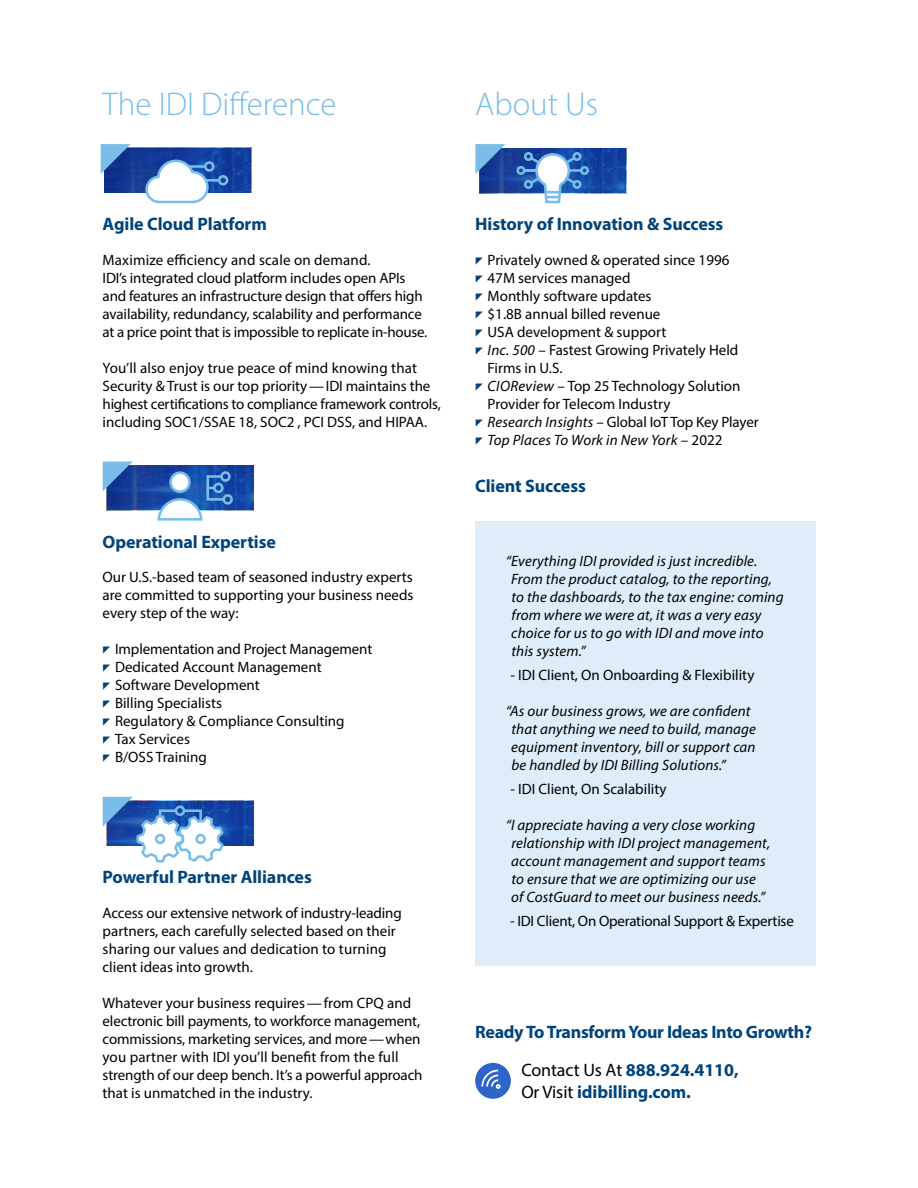
<style>
.page{position:relative;width:918px;height:1188px;background:#fff}
.page>*{position:absolute;margin:0;border:0;box-sizing:border-box;transform-origin:0 0}
.Section_Head{font:300 33px "Myriad Pro";color:#79bde8}
.subhead_2{font:700 18px/21.6px "Myriad Pro";letter-spacing:-.005em;color:#00447c}
.text{font:15px/18px "Myriad Pro";color:#000}
.text-2{font:italic 15px/18px "Myriad Pro";letter-spacing:.01em;color:#000}
.s1{font-style:italic}
.s2{font-style:normal}
.s3{font-weight:400;color:#000}
</style>
<div class="page">
<img style="left:105px;top:148px;width:146px;height:45px">
<img style="left:107px;top:465px;width:146px;height:45px">
<img style="left:225px;top:801px;width:28px;height:45px">
<div style="left:475px;top:521px;width:340px;height:445px;background:#dfecf9"></div>
<div style="left:475px;top:1063px;width:36px;height:36px;background:#2e65c9;border-radius:50%"></div>
<svg style="left:481px;top:1070px;width:20px;height:19px"></svg>
<svg style="left:101px;top:144px;width:30px;height:30px"></svg>
<hr style="left:196px;top:179px;width:23px;height:3px;background:#79bde8">
<div style="left:218px;top:175px;width:10px;height:11px;border:3px solid #79bde8;border-radius:50%"></div>
<div style="left:204px;top:161px;width:11px;height:11px;border:3px solid #79bde8;border-radius:50%"></div>
<svg style="left:144px;top:158px;width:66px;height:46px"></svg>
<svg style="left:169px;top:471px;width:22px;height:22px"></svg>
<svg style="left:156px;top:474px;width:70px;height:47px"></svg>
<div style="left:213px;top:483px;width:11px;height:10px;border:3px solid #79bde8;border-radius:50%"></div>
<div style="left:220px;top:471px;width:11px;height:11px;border:3px solid #79bde8;border-radius:50%"></div>
<div style="left:222px;top:494px;width:11px;height:11px;border:3px solid #79bde8;border-radius:50%"></div>
<svg style="left:103px;top:461px;width:30px;height:30px"></svg>
<svg style="left:103px;top:797px;width:122px;height:66px"></svg>
<svg style="left:475px;top:144px;width:151px;height:60px"></svg>
<p class="Section_Head" style="left:103px;top:84px;width:236px">The IDI Difference</p>
<p class="Section_Head" style="left:475px;top:84px;width:124px">About Us</p>
<p class="subhead_2" style="left:103px;top:213px;width:166px">Agile Cloud Platform</p>
<p class="text" style="left:103px;top:251px;width:326px">Maximize efficiency and scale on demand.<br>IDI’s integrated cloud platform includes open APIs and features an infrastructure design that offers high availability, redundancy, scalability and performance at a price point that is impossible to replicate in-house.</p>
<p class="text" style="left:103px;top:359px;width:340px">You’ll also enjoy true peace of mind knowing that Security &amp; Trust is our top priority—IDI maintains the highest certifications to compliance framework controls, including SOC1/SSAE 18, SOC2 , PCI DSS, and HIPAA.</p>
<p class="subhead_2" style="left:103px;top:530px;width:175px">Operational Expertise</p>
<p class="text" style="left:103px;top:568px;width:312px;text-align:justify">Our U.S.-based team of seasoned industry experts are committed to supporting your business needs every step of the way:</p>
<p class="text" style="left:115px;top:640px;width:259px">Implementation and Project Management</p>
<p class="text" style="left:115px;top:658px;width:208px">Dedicated Account Management</p>
<p class="text" style="left:115px;top:676px;width:146px">Software Development</p>
<p class="text" style="left:115px;top:694px;width:108px">Billing Specialists</p>
<p class="text" style="left:115px;top:712px;width:231px">Regulatory &amp; Compliance Consulting</p>
<p class="text" style="left:115px;top:730px;width:76px">Tax Services</p>
<p class="text" style="left:115px;top:748px;width:93px">B/OSS Training</p>
<p class="subhead_2" style="left:103px;top:866px;width:211px">Powerful Partner Alliances</p>
<p class="text" style="left:103px;top:904px;width:301px">Access our extensive network of industry-leading partners, each carefully selected based on their sharing our values and dedication to turning client ideas into growth.</p>
<p class="text" style="left:103px;top:994px;width:322px">Whatever your business requires—from CPQ and electronic bill payments, to workforce management, commissions, marketing services, and more—when you partner with IDI you’ll benefit from the full strength of our deep bench. It’s a powerful approach that is unmatched in the industry.</p>
<p class="subhead_2" style="left:475px;top:213px;width:250px">History of Innovation &amp; Success</p>
<p class="text" style="left:488px;top:251px;width:243px">Privately owned &amp; operated since 1996</p>
<p class="text" style="left:488px;top:269px;width:145px">47M services managed</p>
<p class="text" style="left:488px;top:287px;width:165px">Monthly software updates</p>
<p class="text" style="left:488px;top:305px;width:174px">$1.8B annual billed revenue</p>
<p class="text" style="left:488px;top:323px;width:180px">USA development &amp; support</p>
<p class="text" style="left:488px;top:341px;width:252px"><span class="s1">Inc. 500</span> – Fastest Growing Privately Held<br>Firms in U.S.</p>
<p class="text" style="left:488px;top:377px;width:254px"><span class="s1">CIOReview</span> – Top 25 Technology Solution<br>Provider for Telecom Industry</p>
<p class="text" style="left:488px;top:413px;width:272px"><span class="s1">Research Insights</span> – Global IoT Top Key Player</p>
<p class="text-2" style="left:488px;top:431px;width:236px">Top Places To Work in New York <span class="s2">– 2022</span></p>
<p class="subhead_2" style="left:475px;top:474px;width:112px">Client Success</p>
<p class="text-2" style="left:511px;top:552px;width:274px;text-indent:-5px">“Everything IDI provided is just incredible.<br>From the product catalog, to the reporting, to the dashboards, to the tax engine: coming from where we were at, it was a very easy choice for us to go with IDI and move into this system.”</p>
<p class="text" style="left:510px;top:666px;width:246px">- IDI Client, On Onboarding &amp; Flexibility</p>
<p class="text-2" style="left:511px;top:702px;width:246px;text-indent:-5px">“As our business grows, we are confident that anything we need to build, manage equipment inventory, bill or support can be handled by IDI Billing Solutions.”</p>
<p class="text" style="left:510px;top:780px;width:158px">- IDI Client, On Scalability</p>
<p class="text-2" style="left:511px;top:816px;width:261px;text-indent:-5px">“I appreciate having a very close working relationship with IDI project management, account management and support teams to ensure that we are optimizing our use of CostGuard to meet our business needs.”</p>
<p class="text" style="left:510px;top:912px;width:285px">- IDI Client, On Operational Support &amp; Expertise</p>
<p class="subhead_2" style="left:475px;top:1021px;width:338px">Ready To Transform Your Ideas Into Growth?</p>
<p class="subhead_2" style="left:521px;top:1059px;width:219px"><span class="s3">Contact Us At</span> 888.924.4110,<br><span class="s3">Or Visit</span> idibilling.com.</p>
</div>
